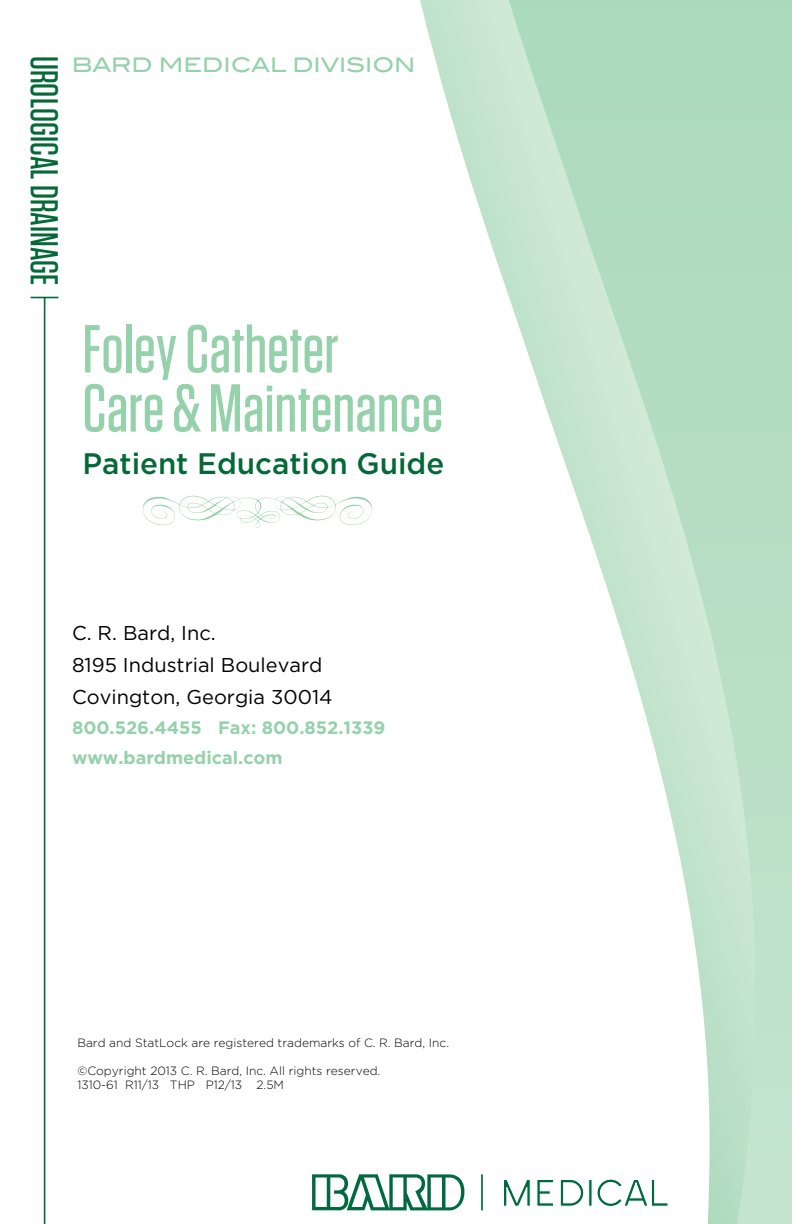
<style>
.page{position:relative;width:792px;height:1224px;background:#fff}
.page>*{position:absolute;margin:0;border:0;box-sizing:border-box;transform-origin:0 0}
.t1{font:500 67.6px/59.2px "Tungsten";color:#95d1ab}
.t2{font:500 38.8px "Tungsten";color:#046937}
.t3{font:500 29.6px "Gotham";color:#046937}
.t4{font:20px/32px "Gotham";color:#000}
.t5{font:20px "Blair ITC Std";letter-spacing:-.005em;color:#95d1ab}
.t6{font:700 18px/29.8px "Gotham";color:#95d1ab}
.t7{font:300 12px/13.8px "Gotham";color:#000}
</style>
<div class="page">
<svg style="left:420px;top:0;width:89px;height:1211px"></svg>
<svg style="left:509px;top:0;width:283px;height:1224px"></svg>
<svg style="left:312px;top:1174px;width:152px;height:36px"></svg>
<hr style="left:481px;top:1174px;width:2px;height:36px;background:#006940">
<svg style="left:503px;top:1179px;width:82px;height:28px"></svg>
<svg style="left:588px;top:1179px;width:5px;height:28px"></svg>
<svg style="left:596px;top:1178px;width:73px;height:29px"></svg>
<svg style="left:31px;top:297px;width:27px;height:1px"></svg>
<hr style="left:44px;top:298px;width:1px;height:926px;background:#046937">
<svg style="left:143px;top:496px;width:229px;height:32px"></svg>
<h2 class="t2" style="left:64px;top:56px;width:231px;rotate:90deg">UROLOGICAL DRAINAGE</h2>
<h3 class="t5" style="left:72px;top:53px;width:345px">BARD MEDICAL DIVISION</h3>
<h1 class="t1" style="left:83px;top:320px;width:362px">Foley Catheter<br>Care &amp; Maintenance</h1>
<h3 class="t3" style="left:83px;top:447px;width:363px">Patient Education Guide</h3>
<h3 class="t4" style="left:72px;top:617px;width:262px">C. R. Bard, Inc.<br>8195 Industrial Boulevard<br>Covington, Georgia 30014</h3>
<h3 class="t6" style="left:72px;top:712px;width:315px">800.526.4455 Fax: 800.852.1339 www.bardmedical.com</h3>
<p class="t7" style="left:77px;top:1036px;width:373px">Bard and StatLock are registered trademarks of C. R. Bard, Inc.</p>
<p class="t7" style="left:77px;top:1064px;width:304px">©Copyright 2013 C. R. Bard, Inc. All rights reserved.<br>1310-61 R11/13 THP P12/13 2.5M</p>
</div>
